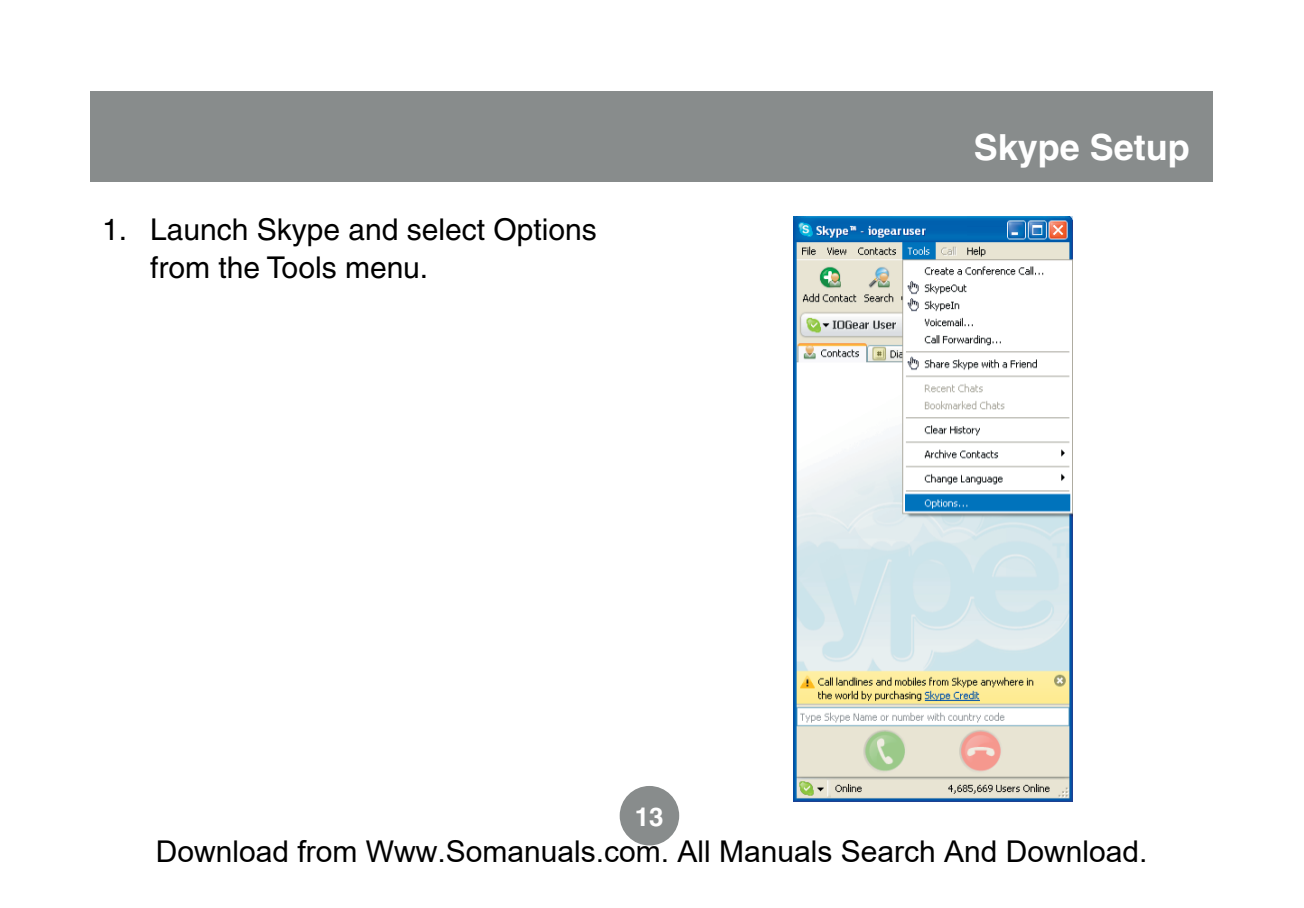
<style>
.page{position:relative;width:1304px;height:908px;background:#fff}
.page>*{position:absolute;margin:0;border:0;box-sizing:border-box;transform-origin:0 0}
.t1{font:700 36px "Helvetica";color:#fff}
.t2{font:30px "Arial";color:#000}
.t3{font:30px/38px "Helvetica";color:#000}
.t4{font:700 26px "Helvetica";color:#fff}
</style>
<div class="page">
<div style="left:91px;top:92px;width:1122px;height:90px;background:#888c8c"></div>
<div style="left:620px;top:786px;width:59px;height:59px;background:#888c8c;border-radius:50%"></div>
<img style="left:794px;top:216px;width:279px;height:585px">
<p class="t3" style="left:102px;top:213px;width:27px">1.</p>
<p class="t3" style="left:150px;top:213px;width:448px">Launch Skype and select Options from the Tools menu.</p>
<p class="t1" style="left:974px;top:134px;width:218px">Skype Setup</p>
<p class="t4" style="left:635px;top:807px;width:30px">13</p>
<p class="t2" style="left:156px;top:835px;width:993px">Download from Www.Somanuals.com. All Manuals Search And Download.</p>
</div>
